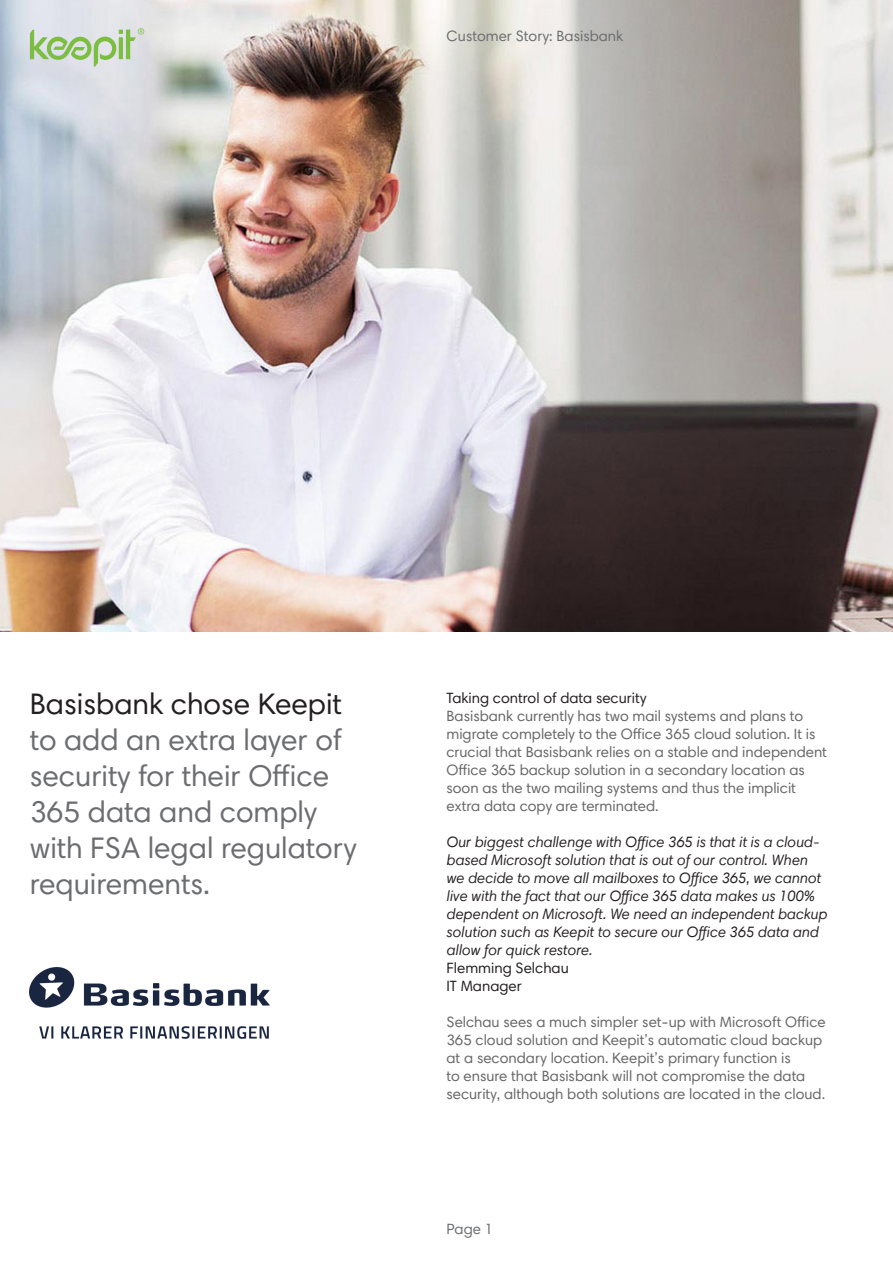
<style>
.page{position:relative;width:893px;height:1263px;background:#fff}
.page>*{position:absolute;margin:0;border:0;box-sizing:border-box;transform-origin:0 0}
.Paragraph_Style_2{font:30px/36px "Harmonia Sans Std";color:#6c6d70}
.Paragraph_Style_2-2{font:15px/18px "Harmonia Sans Std";color:#666}
.Paragraph_Style_2-3{font:italic 15px/18px "Harmonia Sans Pro";color:#231f20}
.Paragraph_Style_2-4{font:15px "Harmonia Sans Std";color:#231f20}
.Paragraph_Style_2-5{font:15px "Harmonia Sans Std";color:#6c6d70}
.s1{color:#231f20}
</style>
<div class="page">
<img style="left:0;top:0;width:893px;height:631px">
<svg style="left:30px;top:28px;width:114px;height:39px;background:#c1d6b5"></svg>
<img style="left:30px;top:967px;width:240px;height:71px">
<p class="Paragraph_Style_2-5" style="left:446px;top:26px;width:178px">Customer Story: Basisbank</p>
<p class="Paragraph_Style_2" style="left:30px;top:685px;width:328px"><span class="s1">Basisbank chose Keepit </span>to add an extra layer of security for their Office<br>365 data and comply with FSA legal regulatory requirements.</p>
<p class="Paragraph_Style_2-4" style="left:446px;top:689px;width:201px">Taking control of data security</p>
<p class="Paragraph_Style_2-2" style="left:446px;top:707px;width:382px">Basisbank currently has two mail systems and plans to migrate completely to the Office 365 cloud solution. It is crucial that Basisbank relies on a stable and independent Office 365 backup solution in a secondary location as soon as the two mailing systems and thus the implicit extra data copy are terminated.</p>
<p class="Paragraph_Style_2-3" style="left:446px;top:832px;width:382px">Our biggest challenge with Office 365 is that it is a cloud&shy;based Microsoft solution that is out of our control. When we decide to move all mailboxes to Office 365, we cannot live with the fact that our Office 365 data makes us 100% dependent on Microsoft. We need an independent backup solution such as Keepit to secure our Office 365 data and allow for quick restore.</p>
<p class="Paragraph_Style_2-4" style="left:446px;top:959px;width:124px">Flemming Selchau</p>
<p class="Paragraph_Style_2-4" style="left:446px;top:977px;width:77px">IT Manager</p>
<p class="Paragraph_Style_2-2" style="left:446px;top:1013px;width:381px">Selchau sees a much simpler set-up with Microsoft Office 365 cloud solution and Keepit’s automatic cloud backup at a secondary location. Keepit’s primary function is<br>to ensure that Basisbank will not compromise the data security, although both solutions are located in the cloud.</p>
<p class="Paragraph_Style_2-5" style="left:446px;top:1219px;width:48px">Page 1</p>
</div>
